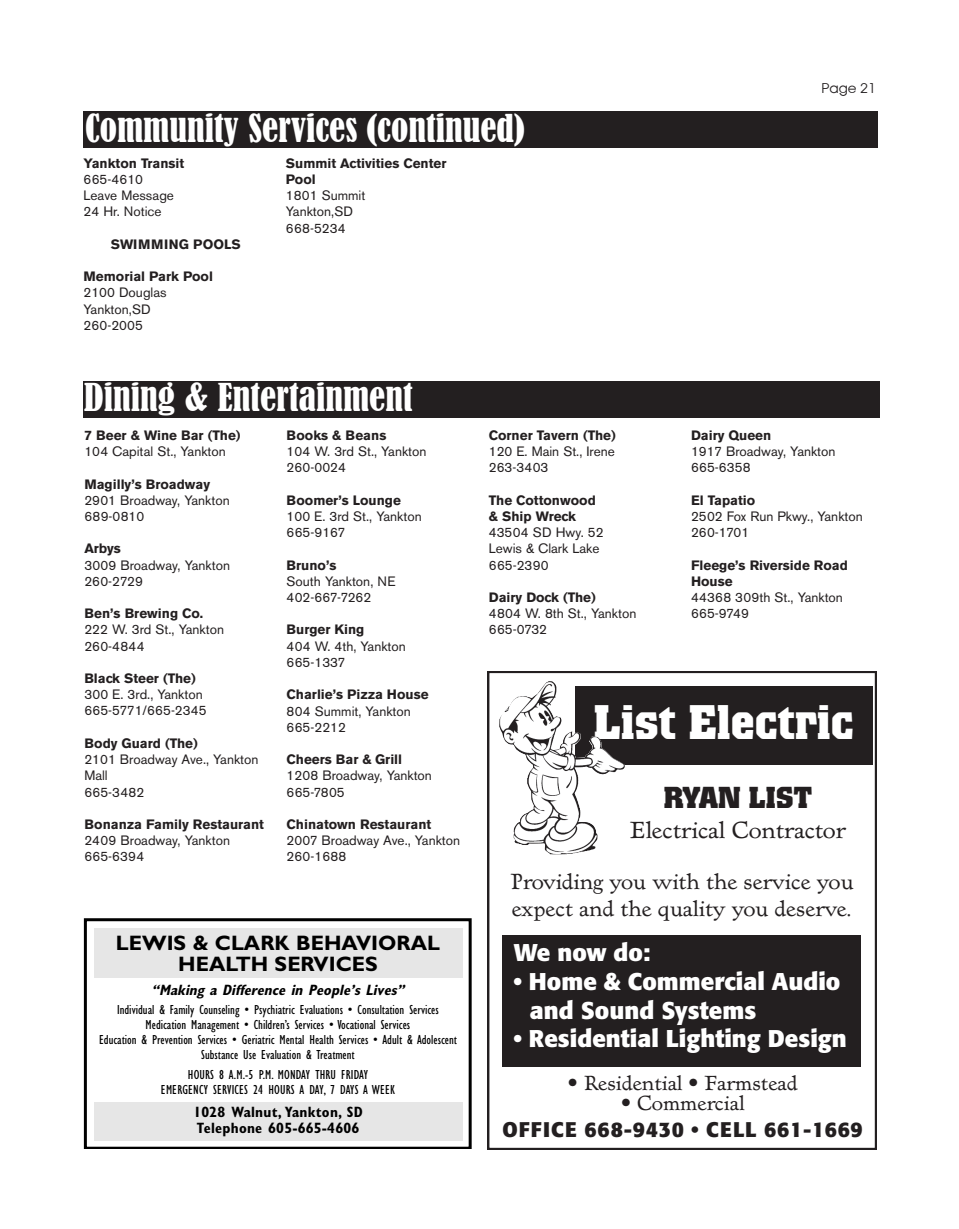
<style>
.page{position:relative;width:959px;height:1229px;background:#fff}
.page>*{position:absolute;margin:0;border:0;box-sizing:border-box;transform-origin:0 0}
.t1{font:700 48px "Colossalis";color:#fff}
.t2{font:condensed 36px "Bernard";color:#fff}
.t3{font:700 30px "Colossalis";color:#231f20}
.t4{font:700 24px/28.8px "Formata";color:#fff}
.t5{font:300 24px "Hadriano";color:#231f20}
.t6{font:300 22.5px/27px "Hadriano";color:#231f20}
.t7{font:700 21px/21px "Gill Sans";color:#000;text-align:center}
.t8{font:300 21px "Hadriano";color:#231f20}
.t9{font:700 21px "Formata";letter-spacing:.035em;color:#231f20}
.t10{font:700 condensed 15px/16.5px "Gill Sans";letter-spacing:.015em;color:#000}
.t11{font:italic 700 condensed 15px "Gill Sans";color:#000}
.t12{font:13.5px/16.2px "Akzidenz Grotesk BE";color:#231f20}
.t13{font:700 13.5px/16.2px "Akzidenz Grotesk BE";color:#231f20}
.t14{font:condensed 13.5px/15px "Gill Sans";color:#000;text-align:center}
.t15{font:700 13.5px "Akzidenz Grotesk BE";letter-spacing:.02em;color:#231f20}
.t16{font:13.5px "Avant Garde";color:#231f20}
</style>
<div class="page">
<div style="left:84px;top:918px;width:387px;height:230px;border:3px solid #000"></div>
<div style="left:94px;top:927px;width:368px;height:50px;background:#e6e6e6"></div>
<div style="left:94px;top:1102px;width:368px;height:38px;background:#e6e6e6"></div>
<svg style="left:488px;top:671px;width:388px;height:478px"></svg>
<div style="left:575px;top:685px;width:297px;height:79px;background:#231f20"></div>
<img style="left:499px;top:681px;width:125px;height:173px">
<div style="left:503px;top:935px;width:357px;height:131px;background:#231f20"></div>
<div style="left:84px;top:111px;width:794px;height:37px;background:#231f20"></div>
<div style="left:83px;top:381px;width:796px;height:36px;background:#231f20"></div>
<h2 class="t2" style="left:85px;top:107px;width:440px">Community Services (continued)</h2>
<p class="t13" style="left:84px;top:156px;width:102px">Yankton Transit</p>
<p class="t12" style="left:84px;top:173px;width:92px">665-4610<br>Leave Message<br>24 Hr. Notice</p>
<p class="t15" style="left:111px;top:239px;width:131px">SWIMMING POOLS</p>
<p class="t13" style="left:84px;top:269px;width:131px">Memorial Park Pool</p>
<p class="t12" style="left:84px;top:286px;width:85px">2100 Douglas<br>Yankton,SD<br>260-2005</p>
<p class="t13" style="left:286px;top:156px;width:162px">Summit Activities Center<br>Pool</p>
<p class="t12" style="left:286px;top:189px;width:81px">1801 Summit<br>Yankton,SD<br>668-5234</p>
<h2 class="t2" style="left:84px;top:376px;width:330px">Dining &amp; Entertainment</h2>
<p class="t16" style="left:821px;top:82px;width:56px">Page 21</p>
<p class="t13" style="left:84px;top:428px;width:158px">7 Beer &amp; Wine Bar (The)</p>
<p class="t12" style="left:84px;top:445px;width:143px">104 Capital St., Yankton</p>
<p class="t13" style="left:84px;top:476px;width:127px">Magilly’s Broadway</p>
<p class="t12" style="left:84px;top:493px;width:147px">2901 Broadway, Yankton<br>689-0810</p>
<p class="t13" style="left:84px;top:541px;width:38px">Arbys</p>
<p class="t12" style="left:84px;top:558px;width:147px">3009 Broadway, Yankton<br>260-2729</p>
<p class="t13" style="left:84px;top:606px;width:120px">Ben’s Brewing Co.</p>
<p class="t12" style="left:84px;top:623px;width:141px">222 W. 3rd St., Yankton<br>260-4844</p>
<p class="t13" style="left:84px;top:671px;width:113px">Black Steer (The)</p>
<p class="t12" style="left:84px;top:688px;width:124px">300 E. 3rd., Yankton<br>665-5771/665-2345</p>
<p class="t13" style="left:84px;top:736px;width:115px">Body Guard (The)</p>
<p class="t12" style="left:84px;top:752px;width:176px">2101 Broadway Ave., Yankton<br>Mall<br>665-3482</p>
<p class="t13" style="left:84px;top:817px;width:181px">Bonanza Family Restaurant</p>
<p class="t12" style="left:84px;top:833px;width:147px">2409 Broadway, Yankton<br>665-6394</p>
<p class="t13" style="left:286px;top:428px;width:101px">Books &amp; Beans</p>
<p class="t12" style="left:286px;top:445px;width:141px">104 W. 3rd St., Yankton<br>260-0024</p>
<p class="t13" style="left:286px;top:493px;width:116px">Boomer’s Lounge</p>
<p class="t12" style="left:286px;top:509px;width:137px">100 E. 3rd St., Yankton<br>665-9167</p>
<p class="t13" style="left:286px;top:557px;width:51px">Bruno’s</p>
<p class="t12" style="left:286px;top:574px;width:111px">South Yankton, NE<br>402-667-7262</p>
<p class="t13" style="left:286px;top:622px;width:79px">Burger King</p>
<p class="t12" style="left:286px;top:639px;width:121px">404 W. 4th, Yankton<br>665-1337</p>
<p class="t13" style="left:286px;top:687px;width:143px">Charlie’s Pizza House</p>
<p class="t12" style="left:286px;top:704px;width:126px">804 Summit, Yankton<br>665-2212</p>
<p class="t13" style="left:286px;top:752px;width:117px">Cheers Bar &amp; Grill</p>
<p class="t12" style="left:286px;top:769px;width:147px">1208 Broadway, Yankton<br>665-7805</p>
<p class="t13" style="left:286px;top:817px;width:146px">Chinatown Restaurant</p>
<p class="t12" style="left:286px;top:833px;width:175px">2007 Broadway Ave., Yankton<br>260-1688</p>
<p class="t13" style="left:489px;top:428px;width:128px">Corner Tavern (The)</p>
<p class="t12" style="left:489px;top:445px;width:128px">120 E. Main St., Irene<br>263-3403</p>
<p class="t13" style="left:489px;top:493px;width:108px">The Cottonwood &amp; Ship Wreck</p>
<p class="t12" style="left:489px;top:526px;width:116px">43504 SD Hwy. 52<br>Lewis &amp; Clark Lake<br>665-2390</p>
<p class="t13" style="left:489px;top:590px;width:109px">Dairy Dock (The)</p>
<p class="t12" style="left:489px;top:607px;width:149px">4804 W. 8th St., Yankton<br>665-0732</p>
<p class="t13" style="left:691px;top:428px;width:82px">Dairy Queen</p>
<p class="t12" style="left:691px;top:445px;width:146px">1917 Broadway, Yankton<br>665-6358</p>
<p class="t13" style="left:691px;top:493px;width:66px">El Tapatio</p>
<p class="t12" style="left:691px;top:509px;width:173px">2502 Fox Run Pkwy., Yankton<br>260-1701</p>
<p class="t13" style="left:691px;top:557px;width:158px">Fleege’s Riverside Road<br>House</p>
<p class="t12" style="left:691px;top:590px;width:153px">44368 309th St., Yankton<br>665-9749</p>
<h1 class="t1" style="left:594px;top:705px;width:261px">List Electric</h1>
<h3 class="t3" style="left:663px;top:786px;width:150px">RYAN LIST</h3>
<h3 class="t5" style="left:629px;top:821px;width:218px">Electrical Contractor</h3>
<h3 class="t6" style="left:510px;top:869px;width:344px">Providing you with the service you expect and the quality you deserve.</h3>
<h3 class="t7" style="left:116px;top:934px;width:325px">LEWIS &amp; CLARK BEHAVIORAL<br>HEALTH SERVICES</h3>
<h3 class="t4" style="left:514px;top:940px;width:138px">We now do:</h3>
<h3 class="t4" style="left:530px;top:969px;width:312px;text-indent:-16px">• Home &amp; Commercial Audio and Sound Systems</h3>
<h3 class="t4" style="left:514px;top:1026px;width:334px">• Residential Lighting Design</h3>
<p class="t11" style="left:152px;top:984px;width:257px">“Making a Difference in People’s Lives”</p>
<p class="t14" style="left:99px;top:1003px;width:359px">Individual &amp; Family Counseling • Psychiatric Evaluations • Consultation Services Medication Management • Children’s Services • Vocational Services<br>Education &amp; Prevention Services • Geriatric Mental Health Services • Adult &amp; Adolescent Substance Use Evaluation &amp; Treatment</p>
<p class="t14" style="left:161px;top:1067px;width:235px">HOURS 8 A.M.-5 P.M. MONDAY THRU FRIDAY<br>EMERGENCY SERVICES 24 HOURS A DAY, 7 DAYS A WEEK</p>
<h3 class="t8" style="left:567px;top:1075px;width:232px">• Residential • Farmstead</h3>
<h3 class="t8" style="left:620px;top:1095px;width:125px">• Commercial</h3>
<h3 class="t9" style="left:502px;top:1120px;width:362px">OFFICE 668-9430 • CELL 661-1669</h3>
<p class="t10" style="left:193px;top:1104px;width:171px">1028 Walnut, Yankton, SD<br>Telephone 605-665-4606</p>
</div>
